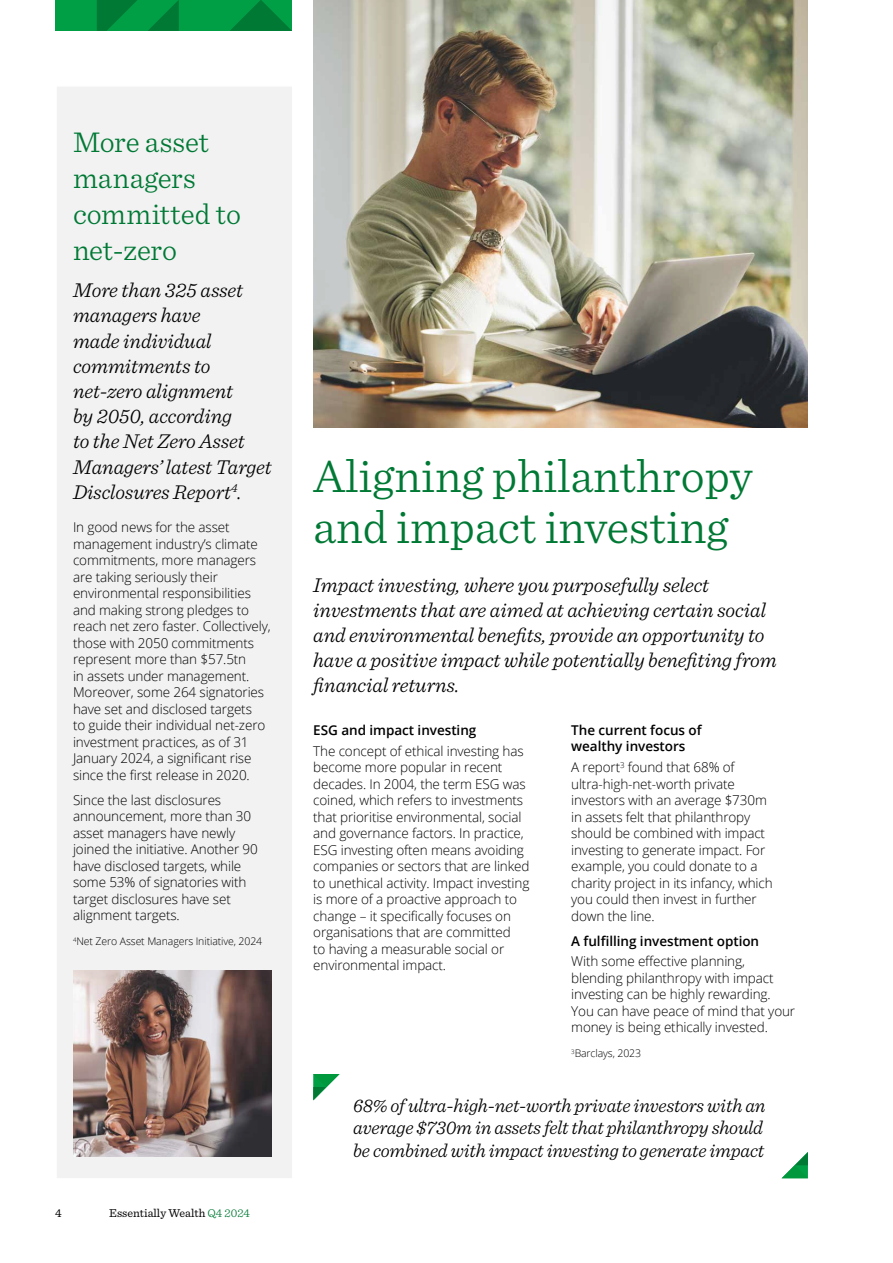
<style>
.page{position:relative;width:893px;height:1263px;background:#fff}
.page>*{position:absolute;margin:0;border:0;box-sizing:border-box;transform-origin:0 0}
.t1{font:300 48px/51px "Sentinel";color:#007935}
.t2{font:300 30px/36px "Sentinel";color:#007935}
.t3{font:italic 300 21px/25.2px "Sentinel";letter-spacing:-.005em;color:#000}
.t4{font:italic 300 19.5px/22.5px "Sentinel";letter-spacing:-.01em;color:#000}
.t5{font:300 13.5px/16.5px "Open Sans";letter-spacing:-.01em;color:#000}
.t6{font:600 13.5px/16.5px "Open Sans";letter-spacing:-.005em;color:#000}
.t7{font:12px "Sentinel";color:#000}
.t8{font:300 10.5px "Open Sans";letter-spacing:-.01em;color:#000}
.s1{font-weight:300;color:#007935}
</style>
<div class="page">
<img style="left:313px;top:0;width:495px;height:427px">
<div style="left:55px;top:85px;width:239px;height:1094px;background:#f2f2f2;border:2px solid #fff"></div>
<div style="left:55px;top:0;width:237px;height:31px;background:#009f46"></div>
<svg style="left:148px;top:0;width:31px;height:31px"></svg>
<svg style="left:230px;top:0;width:62px;height:31px"></svg>
<svg style="left:97px;top:0;width:40px;height:31px"></svg>
<img style="left:73px;top:970px;width:199px;height:187px">
<svg style="left:313px;top:1074px;width:27px;height:26px"></svg>
<svg style="left:782px;top:1152px;width:26px;height:27px"></svg>
<h2 class="t2" style="left:73px;top:121px;width:169px">More asset managers committed to net-zero</h2>
<h3 class="t3" style="left:73px;top:276px;width:200px">More than 325 asset managers have<br>made individual commitments to net-zero alignment<br>by 2050, according<br>to the Net Zero Asset<br>Managers’ latest Target<br>Disclosures Report<sup>4</sup>.</h3>
<p class="t5" style="left:73px;top:519px;width:199px">In good news for the asset management industry’s climate commitments, more managers are taking seriously their environmental responsibilities and making strong pledges to reach net zero faster. Collectively, those with 2050 commitments represent more than $57.5tn<br>in assets under management.<br>Moreover, some 264 signatories have set and disclosed targets<br>to guide their individual net-zero investment practices, as of 31<br>January 2024, a significant rise since the first release in 2020.</p>
<p class="t5" style="left:73px;top:791px;width:186px">Since the last disclosures announcement, more than 30 asset managers have newly joined the initiative. Another 90 have disclosed targets, while some 53% of signatories with target disclosures have set alignment targets.</p>
<p class="t8" style="left:73px;top:934px;width:191px"><sup>4</sup>Net Zero Asset Managers Initiative, 2024</p>
<p class="t7" style="left:55px;top:1204px;width:8px">4</p>
<p class="t7" style="left:109px;top:1204px;width:142px">Essentially Wealth <span class="s1">Q4 2024</span></p>
<h1 class="t1" style="left:313px;top:447px;width:441px">Aligning philanthropy and impact investing</h1>
<p class="t3" style="left:313px;top:571px;width:465px">Impact investing, where you purposefully select investments that are aimed at achieving certain social and environmental benefits, provide an opportunity to have a positive impact while potentially benefiting from financial returns.</p>
<p class="t6" style="left:571px;top:721px;width:132px">The current focus of wealthy investors</p>
<p class="t5" style="left:571px;top:759px;width:203px">A report<sup>3</sup> found that 68% of ultra-high-net-worth private investors with an average $730m in assets felt that philanthropy should be combined with impact investing to generate impact. For example, you could donate to a charity project in its infancy, which you could then invest in further down the line.</p>
<p class="t6" style="left:571px;top:932px;width:189px">A fulfilling investment option</p>
<p class="t5" style="left:571px;top:953px;width:225px">With some effective planning, blending philanthropy with impact investing can be highly rewarding.<br>You can have peace of mind that your money is being ethically invested.</p>
<p class="t8" style="left:571px;top:1046px;width:71px"><sup>3</sup>Barclays, 2023</p>
<h3 class="t4" style="left:353px;top:1092px;width:414px">68% of ultra-high-net-worth private investors with an average $730m in assets felt that philanthropy should be combined with impact investing to generate impact</h3>
<p class="t6" style="left:313px;top:721px;width:165px">ESG and impact investing</p>
<p class="t5" style="left:313px;top:742px;width:218px">The concept of ethical investing has become more popular in recent decades. In 2004, the term ESG was coined, which refers to investments that prioritise environmental, social and governance factors. In practice, ESG investing often means avoiding companies or sectors that are linked to unethical activity. Impact investing is more of a proactive approach to change – it specifically focuses on organisations that are committed<br>to having a measurable social or environmental impact.</p>
</div>
